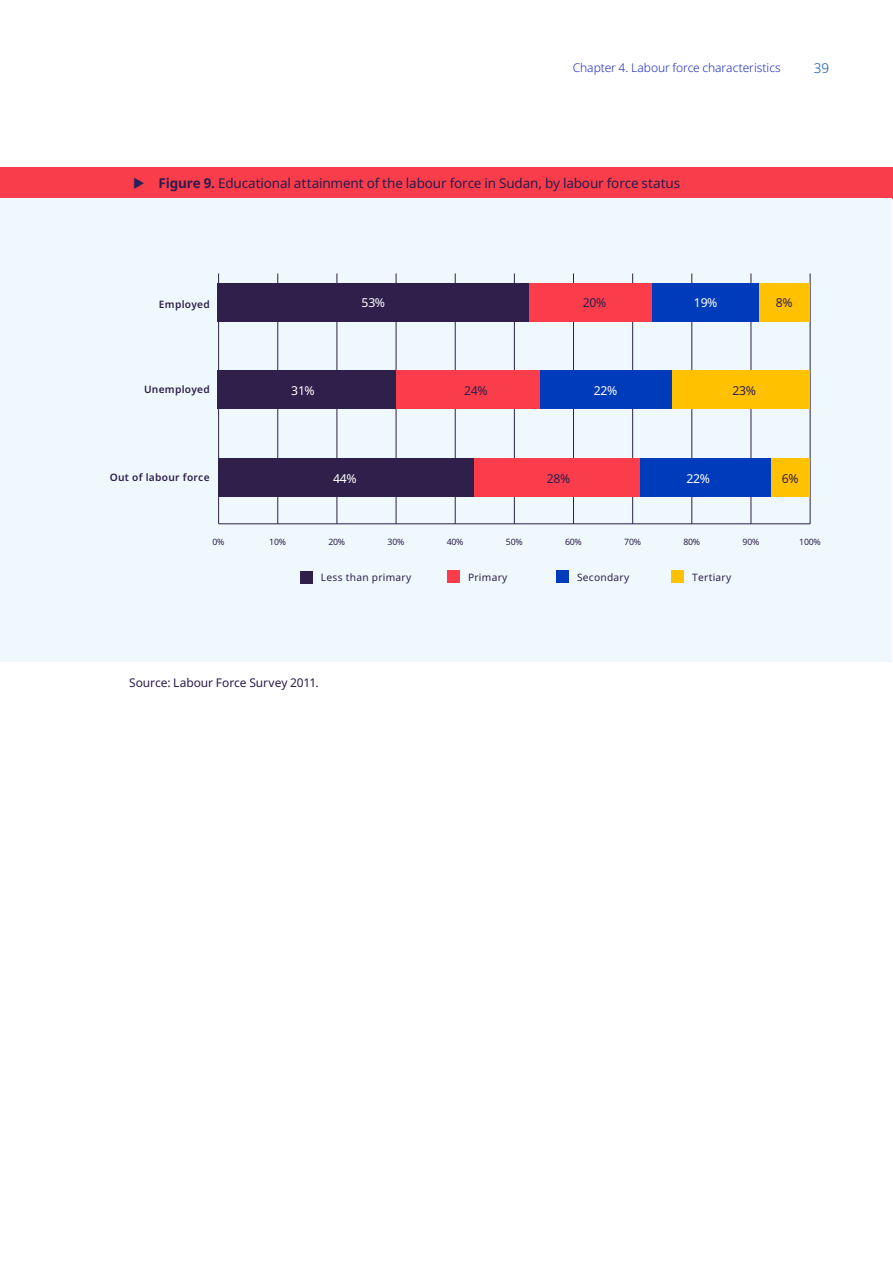
<style>
.page{position:relative;width:893px;height:1263px;background:#fff}
.page>*{position:absolute;margin:0;border:0;box-sizing:border-box;transform-origin:0 0}
.t1{font:13.5px "Noto Sans";letter-spacing:-.01em;color:#2c1b4d}
.t2{font:300 13.5px "Noto Sans";color:#0054a6}
.t3{font:12.3px "Noto Sans";letter-spacing:-.02em;color:#fff}
.t4{font:12.3px "Noto Sans";letter-spacing:-.02em;color:#2e1f4b}
.t5{font:300 12px "Noto Sans";letter-spacing:-.005em;color:#1e2dbe}
.t6{font:12px "Noto Sans";letter-spacing:-.005em;color:#2c1b4d}
.t7{font:10.2px "Noto Sans";letter-spacing:.025em;color:#2e1f4b}
.t8{font:600 10.2px "Noto Sans";letter-spacing:.025em;color:#2e1f4b}
.t9{font:8.7px "Noto Sans";letter-spacing:-.02em;color:#2d1f49}
.s1{font-weight:700}
</style>
<div class="page">
<div style="left:0;top:168px;width:893px;height:31px;background:#fa3d4a"></div>
<div style="left:0;top:198px;width:891px;height:464px;background:#eff9fd"></div>
<hr style="left:219px;top:523px;width:591px;height:1px;background:#2d1f49">
<hr style="left:218px;top:273px;width:1px;height:251px;background:#2d1f49">
<hr style="left:277px;top:273px;width:1px;height:251px;background:#2d1f49">
<hr style="left:337px;top:273px;width:1px;height:251px;background:#2d1f49">
<hr style="left:396px;top:273px;width:1px;height:251px;background:#2d1f49">
<hr style="left:455px;top:273px;width:1px;height:251px;background:#2d1f49">
<hr style="left:514px;top:273px;width:1px;height:251px;background:#2d1f49">
<hr style="left:573px;top:273px;width:1px;height:251px;background:#2d1f49">
<hr style="left:632px;top:273px;width:1px;height:251px;background:#2d1f49">
<hr style="left:692px;top:273px;width:1px;height:251px;background:#2d1f49">
<hr style="left:751px;top:273px;width:1px;height:251px;background:#2d1f49">
<hr style="left:810px;top:273px;width:1px;height:251px;background:#2d1f49">
<div style="left:300px;top:571px;width:12px;height:12px;background:#2e1f4b"></div>
<div style="left:447px;top:571px;width:12px;height:12px;background:#fa3c4b"></div>
<div style="left:556px;top:571px;width:12px;height:12px;background:#003bbb"></div>
<div style="left:671px;top:571px;width:13px;height:12px;background:#ffc100"></div>
<div style="left:218px;top:283px;width:311px;height:38px;background:#2e1f4b"></div>
<div style="left:218px;top:370px;width:178px;height:39px;background:#2e1f4b"></div>
<div style="left:218px;top:458px;width:256px;height:39px;background:#2e1f4b"></div>
<div style="left:474px;top:458px;width:166px;height:39px;background:#fa3c4b"></div>
<div style="left:396px;top:370px;width:144px;height:39px;background:#fa3c4b"></div>
<div style="left:671px;top:370px;width:139px;height:39px;background:#ffc100"></div>
<div style="left:540px;top:370px;width:131px;height:39px;background:#003bbb"></div>
<div style="left:651px;top:283px;width:108px;height:38px;background:#003bbb"></div>
<div style="left:529px;top:283px;width:122px;height:38px;background:#fa3c4b"></div>
<div style="left:771px;top:458px;width:39px;height:39px;background:#ffc100"></div>
<div style="left:640px;top:458px;width:131px;height:39px;background:#003bbb"></div>
<div style="left:759px;top:283px;width:51px;height:38px;background:#ffc100"></div>
<p class="t5" style="left:573px;top:60px;width:210px">Chapter 4. Labour force characteristics</p>
<p class="t2" style="left:814px;top:59px;width:17px">39</p>
<p class="t1" style="left:159px;top:173px;width:523px"><span class="s1">Figure 9.</span> Educational attainment of the labour force in Sudan, by labour force status</p>
<p class="t8" style="left:159px;top:298px;width:52px">Employed</p>
<p class="t4" style="left:583px;top:298px;width:25px">20%</p>
<p class="t4" style="left:776px;top:298px;width:18px">8%</p>
<p class="t3" style="left:362px;top:298px;width:25px">53%</p>
<p class="t3" style="left:694px;top:298px;width:25px">19%</p>
<p class="t8" style="left:144px;top:383px;width:67px">Unemployed</p>
<p class="t3" style="left:291px;top:386px;width:25px">31%</p>
<p class="t3" style="left:594px;top:386px;width:25px">22%</p>
<p class="t4" style="left:464px;top:386px;width:25px">24%</p>
<p class="t4" style="left:732px;top:386px;width:25px">23%</p>
<p class="t8" style="left:110px;top:472px;width:101px">Out of labour force</p>
<p class="t3" style="left:333px;top:473px;width:25px">44%</p>
<p class="t3" style="left:686px;top:473px;width:25px">22%</p>
<p class="t4" style="left:547px;top:473px;width:25px">28%</p>
<p class="t4" style="left:782px;top:473px;width:18px">6%</p>
<p class="t9" style="left:213px;top:539px;width:13px">0%</p>
<p class="t9" style="left:269px;top:539px;width:18px">10%</p>
<p class="t9" style="left:328px;top:539px;width:18px">20%</p>
<p class="t9" style="left:388px;top:539px;width:18px">30%</p>
<p class="t9" style="left:447px;top:539px;width:18px">40%</p>
<p class="t9" style="left:624px;top:539px;width:18px">70%</p>
<p class="t9" style="left:506px;top:539px;width:18px">50%</p>
<p class="t9" style="left:565px;top:539px;width:18px">60%</p>
<p class="t9" style="left:683px;top:539px;width:18px">80%</p>
<p class="t9" style="left:742px;top:539px;width:18px">90%</p>
<p class="t9" style="left:799px;top:539px;width:23px">100%</p>
<p class="t7" style="left:321px;top:573px;width:92px">Less than primary</p>
<p class="t7" style="left:468px;top:573px;width:41px">Primary</p>
<p class="t7" style="left:577px;top:573px;width:54px">Secondary</p>
<p class="t7" style="left:692px;top:573px;width:41px">Tertiary</p>
<p class="t6" style="left:129px;top:674px;width:191px">Source: Labour Force Survey 2011.</p>
</div>
